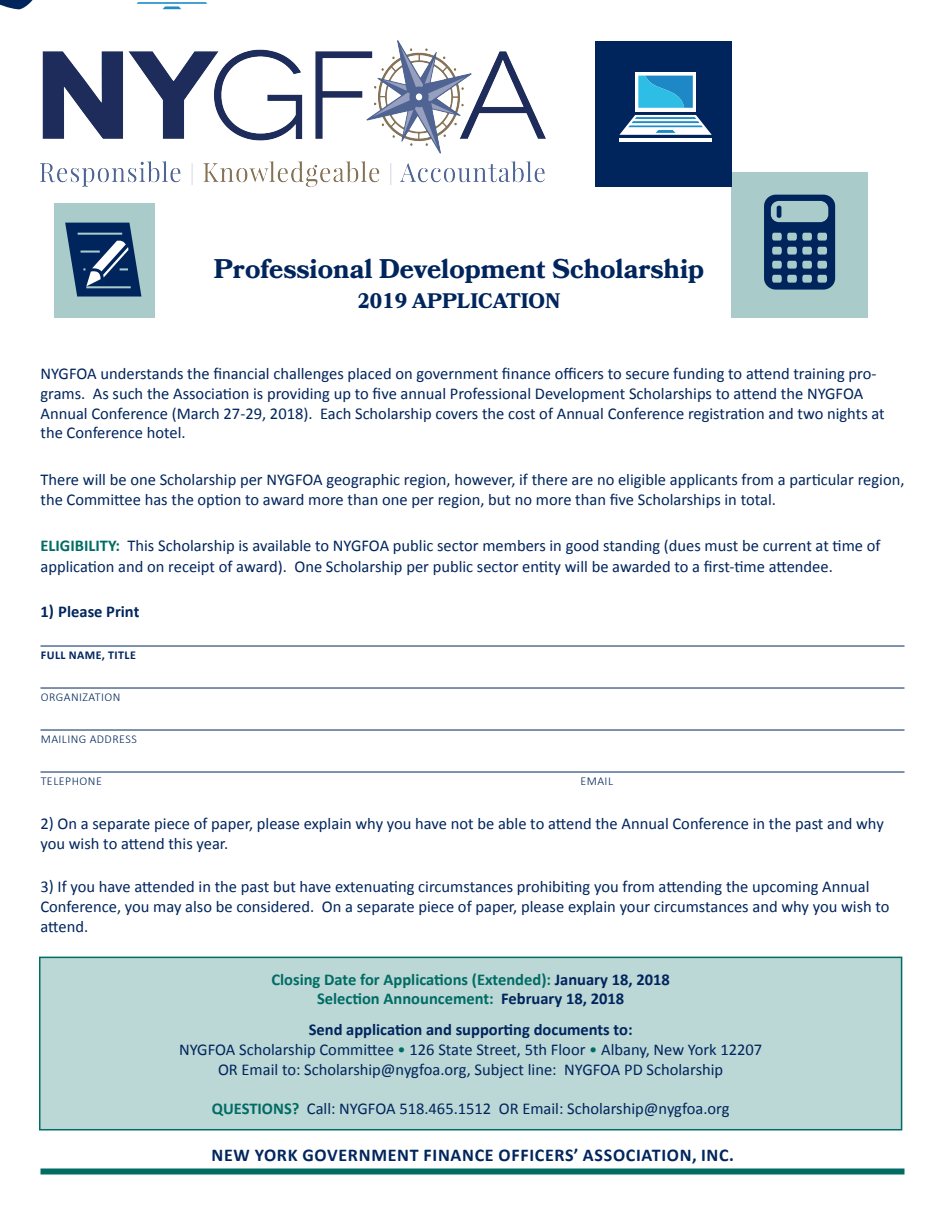
<style>
.page{position:relative;width:945px;height:1215px;background:#fff}
.page>*{position:absolute;margin:0;border:0;box-sizing:border-box;transform-origin:0 0}
.t1{font:700 27px "Bookmania";color:#00255d}
.t2{font:700 21px "Bookmania";color:#00255d}
.t3{font:700 18px "Calibri";letter-spacing:.04em;color:#00255d}
.t4{font:16.5px/19.8px "Calibri";color:#00255d}
.t5{font:700 16.5px/19.8px "Calibri";color:#006c64;text-align:center}
.t6{font:700 16.5px "Calibri";color:#00255d}
.t7{font:300 12px "Calibri";letter-spacing:.04em;color:#00255d}
.t8{font:700 12px "Calibri";letter-spacing:.04em;color:#00255d}
.s1{font-weight:700;color:#006c64}
.s2{color:#00255d}
.s3{font-weight:700}
.s4{color:#006c64}
</style>
<div class="page">
<hr style="left:40px;top:646px;width:864px;height:1px;background:#00255d">
<hr style="left:40px;top:688px;width:864px;height:1px;background:#00255d">
<hr style="left:40px;top:730px;width:864px;height:1px;background:#00255d">
<hr style="left:40px;top:772px;width:864px;height:1px;background:#00255d">
<div style="left:40px;top:1168px;width:864px;height:6px;background:#006c64"></div>
<img style="left:40px;top:40px;width:506px;height:146px">
<div style="left:40px;top:957px;width:862px;height:173px;background:#bbd7d6"></div>
<div style="left:39px;top:957px;width:863px;height:173px;border:2px solid #006c64"></div>
<div style="left:731px;top:172px;width:136px;height:146px;background:#a9cccb"></div>
<svg style="left:764px;top:195px;width:71px;height:95px"></svg>
<div style="left:55px;top:203px;width:100px;height:115px;background:#a9cccb"></div>
<svg style="left:136px;top:2px;width:71px;height:8px"></svg>
<svg style="left:0;top:0;width:33px;height:10px"></svg>
<svg style="left:65px;top:223px;width:76px;height:74px"></svg>
<div style="left:595px;top:41px;width:136px;height:145px;background:#00255d"></div>
<div style="left:635px;top:72px;width:61px;height:39px;background:#fff"></div>
<hr style="left:619px;top:139px;width:93px;height:3px;background:#fff">
<svg style="left:619px;top:115px;width:93px;height:20px"></svg>
<svg style="left:638px;top:76px;width:55px;height:32px;background:#2aa5d6"></svg>
<h1 class="t1" style="left:214px;top:253px;width:492px">Professional Development Scholarship</h1>
<p class="t2" style="left:358px;top:288px;width:204px">2019 APPLICATION</p>
<p class="t4" style="left:40px;top:364px;width:846px">NYGFOA understands the financial challenges placed on government finance officers to secure funding to attend training pro&shy;grams. As such the Association is providing up to five annual Professional Development Scholarships to attend the NYGFOA Annual Conference (March 27-29, 2018). Each Scholarship covers the cost of Annual Conference registration and two nights at the Conference hotel.</p>
<p class="t4" style="left:40px;top:469px;width:865px">There will be one Scholarship per NYGFOA geographic region, however, if there are no eligible applicants from a particular region, the Committee has the option to award more than one per region, but no more than five Scholarships in total.</p>
<p class="t4" style="left:40px;top:535px;width:842px;line-height:21.6px"><span class="s1">ELIGIBILITY:</span> This Scholarship is available to NYGFOA public sector members in good standing (dues must be current at time of application and on receipt of award). One Scholarship per public sector entity will be awarded to a first-time attendee.</p>
<p class="t6" style="left:40px;top:601px;width:100px">1) Please Print</p>
<p class="t8" style="left:41px;top:648px;width:97px">FULL NAME, TITLE</p>
<p class="t7" style="left:41px;top:690px;width:81px">ORGANIZATION</p>
<p class="t7" style="left:41px;top:732px;width:98px">MAILING ADDRESS</p>
<p class="t7" style="left:41px;top:774px;width:63px">TELEPHONE</p>
<p class="t7" style="left:580px;top:774px;width:34px">EMAIL</p>
<p class="t4" style="left:40px;top:814px;width:845px">2) On a separate piece of paper, please explain why you have not be able to attend the Annual Conference in the past and why you wish to attend this year.</p>
<p class="t4" style="left:40px;top:877px;width:851px">3) If you have attended in the past but have extenuating circumstances prohibiting you from attending the upcoming Annual<br>Conference, you may also be considered. On a separate piece of paper, please explain your circumstances and why you wish to attend.</p>
<p class="t5" style="left:271px;top:969px;width:400px">Closing Date for Applications (Extended): <span class="s2">January 18, 2018<br></span>Selection Announcement: <span class="s2">February 18, 2018</span></p>
<p class="t4" style="left:179px;top:1020px;width:585px;text-align:center"><span class="s3">Send application and supporting documents to:<br></span>NYGFOA Scholarship Committee <span class="s4">•</span> 126 State Street, 5th Floor <span class="s4">•</span> Albany, New York 12207<br>OR Email to: Scholarship@nygfoa.org, Subject line: NYGFOA PD Scholarship</p>
<p class="t4" style="left:212px;top:1099px;width:519px"><span class="s1">QUESTIONS?</span> Call: NYGFOA 518.465.1512 OR Email: Scholarship@nygfoa.org</p>
<p class="t3" style="left:212px;top:1144px;width:524px">NEW YORK GOVERNMENT FINANCE OFFICERS’ ASSOCIATION, INC.</p>
</div>
